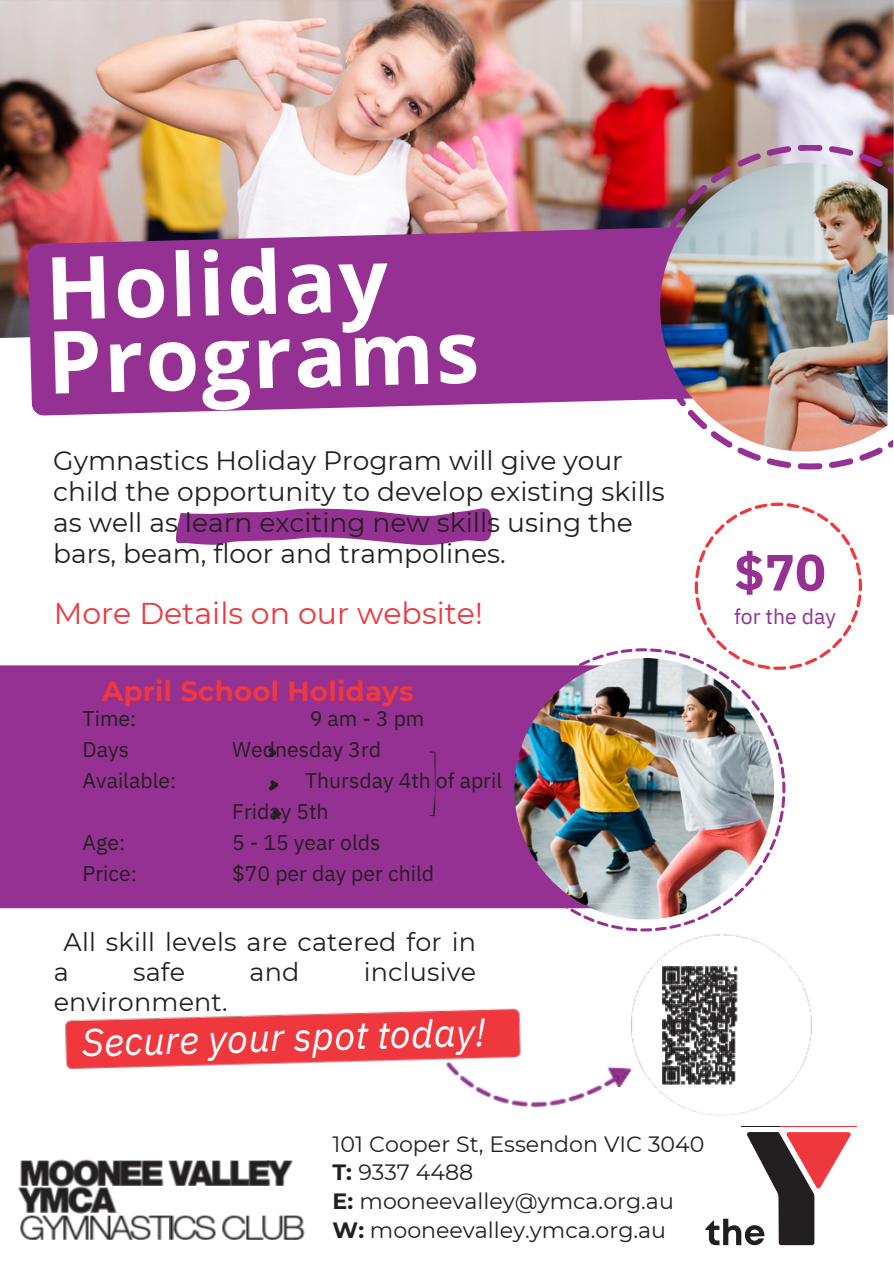
<style>
.page{position:relative;width:894px;height:1264px;background:#fff}
.page>*{position:absolute;margin:0;border:0;box-sizing:border-box;transform-origin:0 0}
.t1{font:700 87px/74.2px "Open Sans";color:#fff}
.t2{font:700 50.85px "IBM Plex Sans";color:#953192}
.t3{font:italic 38.7px "IBM Plex Sans";color:#fff}
.t4{font:30px "Montserrat";color:#ef373e}
.t5{font:700 27.6px "Montserrat";letter-spacing:.01em;color:#ef373e}
.t6{font:26.55px/31px "Montserrat";color:#231f20}
.t7{font:25.5px/30.3px "Montserrat";letter-spacing:.005em;color:#231f20}
.t8{font:22.05px/28.7px "Montserrat";color:#231f20}
.t9{font:21.15px/31px "IBM Plex Sans";color:#231f20}
.t10{font:21.15px "IBM Plex Sans";color:#953192}
.s1{font-weight:700}
</style>
<div class="page">
<img style="left:20px;top:1159px;width:53px;height:27px">
<img style="left:73px;top:1159px;width:91px;height:27px">
<img style="left:169px;top:1160px;width:19px;height:25px">
<img style="left:188px;top:1160px;width:23px;height:25px">
<img style="left:211px;top:1160px;width:55px;height:25px">
<img style="left:266px;top:1160px;width:27px;height:25px">
<img style="left:18px;top:1187px;width:22px;height:25px">
<img style="left:40px;top:1186px;width:54px;height:27px">
<img style="left:90px;top:1186px;width:26px;height:26px">
<img style="left:20px;top:1215px;width:21px;height:24px">
<img style="left:41px;top:1215px;width:89px;height:24px">
<img style="left:130px;top:1215px;width:18px;height:24px">
<img style="left:148px;top:1215px;width:47px;height:24px">
<img style="left:195px;top:1215px;width:20px;height:24px">
<img style="left:223px;top:1215px;width:82px;height:24px">
<svg style="left:741px;top:1126px;width:74px;height:120px;fill:#231f20"></svg>
<svg style="left:780px;top:1126px;width:76px;height:67px"></svg>
<svg style="left:705px;top:1220px;width:11px;height:26px"></svg>
<svg style="left:716px;top:1212px;width:30px;height:34px"></svg>
<svg style="left:739px;top:1219px;width:31px;height:27px"></svg>
<img style="left:0;top:0;width:893px;height:338px">
<div style="left:0;top:660px;width:662px;height:254px;background:#953192"></div>
<svg style="left:496px;top:648px;width:290px;height:284px"></svg>
<img style="left:514px;top:658px;width:259px;height:261px">
<img style="left:66px;top:1008px;width:454px;height:60px">
<img style="left:618px;top:1067px;width:13px;height:20px">
<img style="left:447px;top:1061px;width:171px;height:45px">
<img style="left:631px;top:934px;width:180px;height:181px">
<svg style="left:662px;top:966px;width:75px;height:118px;background:#666465"></svg>
<svg style="left:689px;top:502px;width:173px;height:173px"></svg>
<div style="left:696px;top:503px;width:163px;height:164px;background:#fff"></div>
<svg style="left:23px;top:219px;width:619px;height:197px;background:#9d4295"></svg>
<svg style="left:829px;top:440px;width:64px;height:28px"></svg>
<svg style="left:827px;top:140px;width:66px;height:41px;background:#b86b85"></svg>
<svg style="left:642px;top:139px;width:185px;height:331px"></svg>
<img style="left:660px;top:163px;width:227px;height:288px">
<svg style="left:268px;top:748px;width:8px;height:9px"></svg>
<svg style="left:269px;top:780px;width:9px;height:10px"></svg>
<svg style="left:272px;top:809px;width:9px;height:10px"></svg>
<svg style="left:175px;top:508px;width:316px;height:37px;fill:#953192"></svg>
<svg style="left:430px;top:751px;width:6px;height:61px"></svg>
<svg style="left:428px;top:781px;width:8px;height:7px"></svg>
<svg style="left:429px;top:812px;width:7px;height:5px"></svg>
<p class="t1" style="left:43px;top:250px;width:433px;rotate:-2deg">Holiday<br>Programs</p>
<p class="t6" style="left:53px;top:445px;width:613px">Gymnastics Holiday Program will give your child the opportunity to develop existing skills as well as learn exciting new skills using the bars, beam, floor and trampolines.</p>
<p class="t4" style="left:54px;top:595px;width:430px">More Details on our website!</p>
<p class="t5" style="left:102px;top:674px;width:313px">April School Holidays</p>
<p class="t9" style="left:83px;top:702px;width:95px">Time:<br>Days<br>Available:</p>
<p class="t9" style="left:310px;top:702px;width:116px">9am-3pm</p>
<p class="t9" style="left:232px;top:733px;width:150px">Wednesday 3rd</p>
<p class="t9" style="left:305px;top:764px;width:198px">Thursday 4th of april</p>
<p class="t9" style="left:232px;top:795px;width:98px">Friday 5th</p>
<p class="t9" style="left:232px;top:826px;width:150px">5 - 15 year olds</p>
<p class="t9" style="left:232px;top:857px;width:203px">$70 per day per child</p>
<p class="t9" style="left:83px;top:826px;width:56px">Age:<br>Price:</p>
<p class="t7" style="left:54px;top:926px;width:424px;text-indent:10px">All skill levels are catered for in a</p>
<p class="t7" style="left:133px;top:956px;width:53px">safe</p>
<p class="t7" style="left:249px;top:956px;width:51px">and</p>
<p class="t7" style="left:364px;top:956px;width:114px">inclusive</p>
<p class="t7" style="left:54px;top:986px;width:175px">environment.</p>
<p class="t3" style="left:81px;top:1018px;width:405px;rotate:-2deg">Secure your spot today!</p>
<p class="t8" style="left:332px;top:1129px;width:373px">101 Cooper St, Essendon VIC 3040<br><span class="s1">T:</span> 9337 4488</p>
<p class="t8" style="left:332px;top:1186px;width:343px"><span class="s1">E:</span> mooneevalley@ymca.org.au<br><span class="s1">W:</span> mooneevalley.ymca.org.au</p>
<p class="t2" style="left:733px;top:538px;width:93px">$70</p>
<p class="t10" style="left:733px;top:602px;width:103px">for the day</p>
</div>
